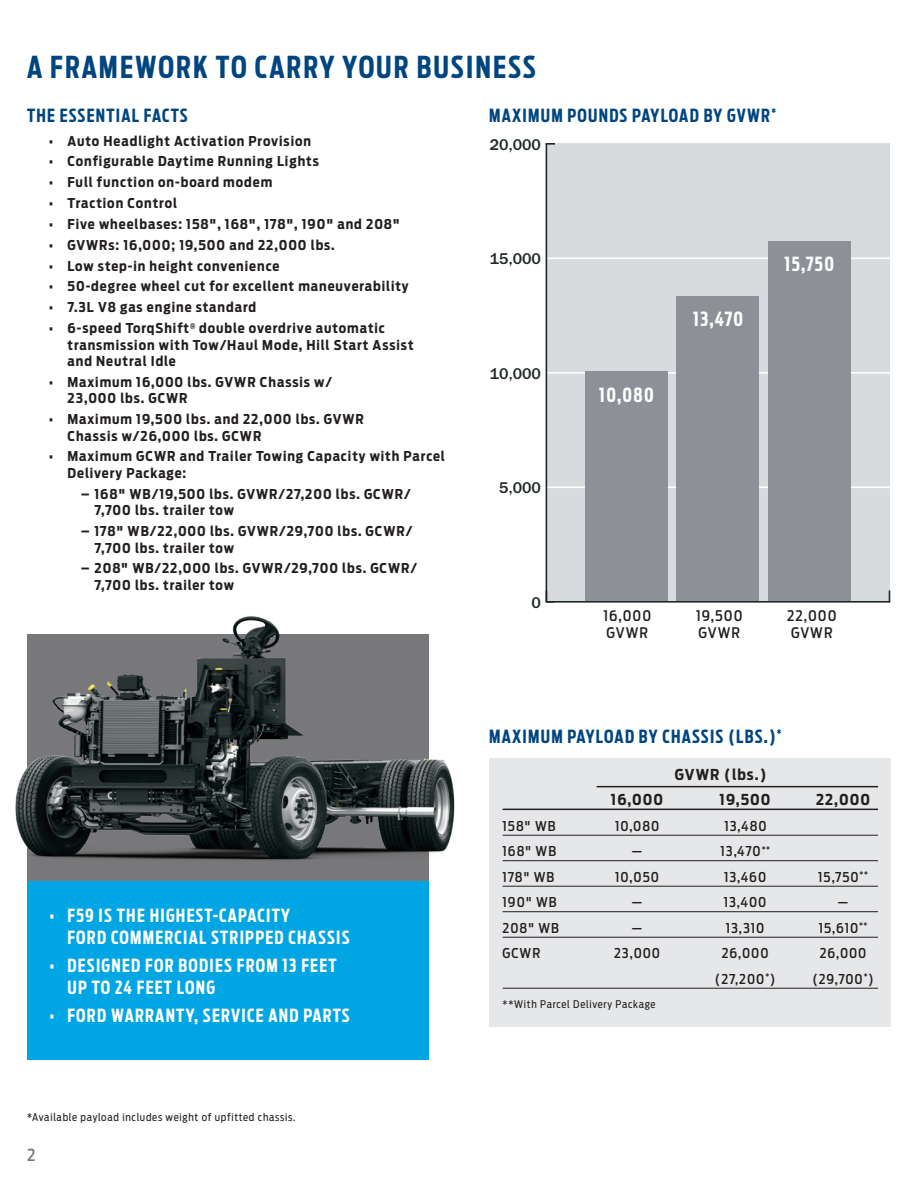
<style>
.page{position:relative;width:918px;height:1188px;background:#fff}
.page>*{position:absolute;margin:0;border:0;box-sizing:border-box;transform-origin:0 0}
.t1{font:700 30px "Ford Antenna Extra Cond";letter-spacing:.07em;color:#01457f}
.t2{font:700 19.35px "Ford Antenna Extra Cond";letter-spacing:.07em;color:#fff}
.t3{font:700 18px/21.6px "Ford Antenna Extra Cond";letter-spacing:.07em;color:#fff}
.t4{font:700 18px "Ford Antenna Extra Cond";letter-spacing:.07em;color:#01457f}
.t5{font:500 16.5px "Ford Antenna Cond";color:#787779}
.t6{font:500 16.05px "ITC Franklin Gothic Std";color:#1f2626}
.t7{font:700 15px "Ford Antenna Cond";letter-spacing:.07em;color:#231f20}
.t8{font:500 14.55px "Ford Antenna Cond";letter-spacing:.07em;color:#231f20}
.t9{font:700 13.5px/16.5px "Ford Antenna Cond";letter-spacing:.07em;color:#231f20}
.t10{font:500 13.5px "Ford Antenna Cond";letter-spacing:.07em;color:#231f20}
.t11{font:10.5px "Ford Antenna Cond";letter-spacing:.07em;color:#231f20}
</style>
<div class="page">
<div style="left:27px;top:881px;width:402px;height:178px;background:#00a5e3"></div>
<div style="left:489px;top:758px;width:402px;height:269px;background:#e6e7e9"></div>
<div style="left:546px;top:143px;width:344px;height:459px;background:#d8dbdd"></div>
<hr style="left:547px;top:487px;width:343px;height:1px;background:#fff">
<hr style="left:547px;top:372px;width:343px;height:2px;background:#fff">
<hr style="left:547px;top:258px;width:343px;height:1px;background:#fff">
<div style="left:768px;top:241px;width:83px;height:361px;background:#8d9097"></div>
<div style="left:677px;top:296px;width:82px;height:306px;background:#8d9097"></div>
<div style="left:585px;top:371px;width:83px;height:231px;background:#8d9097"></div>
<hr style="left:546px;top:601px;width:343px;height:2px;background:#1f2626">
<svg style="left:889px;top:590px;width:1px;height:13px"></svg>
<hr style="left:546px;top:144px;width:1px;height:458px;background:#1f2626">
<svg style="left:546px;top:590px;width:9px;height:13px"></svg>
<svg style="left:546px;top:143px;width:9px;height:2px"></svg>
<hr style="left:503px;top:835px;width:375px;height:1px;background:#231f20">
<hr style="left:503px;top:860px;width:375px;height:1px;background:#231f20">
<hr style="left:503px;top:886px;width:375px;height:1px;background:#231f20">
<hr style="left:503px;top:911px;width:375px;height:1px;background:#231f20">
<hr style="left:503px;top:937px;width:375px;height:1px;background:#231f20">
<hr style="left:503px;top:988px;width:375px;height:1px;background:#231f20">
<hr style="left:503px;top:809px;width:375px;height:1px;background:#231f20">
<hr style="left:597px;top:786px;width:281px;height:1px;background:#231f20">
<img style="left:15px;top:616px;width:440px;height:263px">
<h1 class="t1" style="left:27px;top:41px;width:510px">A FRAMEWORK TO CARRY YOUR BUSINESS</h1>
<h3 class="t4" style="left:27px;top:100px;width:162px">THE ESSENTIAL FACTS</h3>
<p class="t9" style="left:49px;top:131px;width:264px">• Auto Headlight Activation Provision</p>
<p class="t9" style="left:49px;top:152px;width:272px">• Configurable Daytime Running Lights</p>
<p class="t9" style="left:49px;top:172px;width:225px">• Full function on-board modem</p>
<p class="t9" style="left:49px;top:193px;width:130px">• Traction Control</p>
<p class="t9" style="left:49px;top:214px;width:353px">• Five wheelbases: 158", 168", 178", 190" and 208"</p>
<p class="t9" style="left:49px;top:235px;width:288px">• GVWRs: 16,000; 19,500 and 22,000 lbs.</p>
<p class="t9" style="left:49px;top:256px;width:232px">• Low step-in height convenience</p>
<p class="t9" style="left:49px;top:277px;width:361px">• 50-degree wheel cut for excellent maneuverability</p>
<p class="t9" style="left:49px;top:297px;width:209px">• 7.3L V8 gas engine standard</p>
<p class="t9" style="left:68px;top:318px;width:348px;text-indent:-19px">• 6-speed TorqShift<sup>®</sup> double overdrive automatic transmission with Tow/Haul Mode, Hill Start Assist and Neutral Idle</p>
<p class="t9" style="left:68px;top:372px;width:266px;text-indent:-19px">• Maximum 16,000 lbs. GVWR Chassis w/<br>23,000 lbs. GCWR</p>
<p class="t9" style="left:68px;top:409px;width:298px;text-indent:-19px">• Maximum 19,500 lbs. and 22,000 lbs. GVWR<br>Chassis w/26,000 lbs. GCWR</p>
<p class="t9" style="left:68px;top:447px;width:379px;text-indent:-19px">• Maximum GCWR and Trailer Towing Capacity with Parcel<br>Delivery Package:</p>
<p class="t9" style="left:95px;top:484px;width:318px;text-indent:-14px">– 168" WB/19,500 lbs. GVWR/27,200 lbs. GCWR/<br>7,700 lbs. trailer tow</p>
<p class="t9" style="left:95px;top:521px;width:320px;text-indent:-14px">– 178" WB/22,000 lbs. GVWR/29,700 lbs. GCWR/<br>7,700 lbs. trailer tow</p>
<p class="t9" style="left:95px;top:559px;width:324px;text-indent:-14px">– 208" WB/22,000 lbs. GVWR/29,700 lbs. GCWR/<br>7,700 lbs. trailer tow</p>
<h3 class="t4" style="left:489px;top:100px;width:288px">MAXIMUM POUNDS PAYLOAD BY GVWR<sup>*</sup></h3>
<p class="t6" style="left:490px;top:136px;width:53px">20,000</p>
<p class="t6" style="left:490px;top:250px;width:53px">15,000</p>
<p class="t6" style="left:490px;top:365px;width:53px">10,000</p>
<p class="t6" style="left:499px;top:479px;width:43px">5,000</p>
<h2 class="t2" style="left:599px;top:378px;width:56px">10,080</h2>
<h2 class="t2" style="left:693px;top:302px;width:51px">13,470</h2>
<h2 class="t2" style="left:785px;top:247px;width:51px">15,750</h2>
<p class="t6" style="left:532px;top:594px;width:11px">0</p>
<p class="t8" style="left:604px;top:604px;width:49px">16,000</p>
<p class="t8" style="left:696px;top:604px;width:48px">19,500</p>
<p class="t8" style="left:787px;top:604px;width:51px">22,000</p>
<p class="t8" style="left:607px;top:620px;width:43px">GVWR</p>
<p class="t8" style="left:699px;top:620px;width:43px">GVWR</p>
<p class="t8" style="left:791px;top:620px;width:43px">GVWR</p>
<h3 class="t4" style="left:489px;top:721px;width:294px">MAXIMUM PAYLOAD BY CHASSIS (LBS.)<sup>*</sup></h3>
<p class="t7" style="left:675px;top:761px;width:93px">GVWR (lbs.)</p>
<h3 class="t3" style="left:68px;top:903px;width:284px;text-indent:-18px">• F59 IS THE HIGHEST-CAPACITY<br>FORD COMMERCIAL STRIPPED CHASSIS</h3>
<h3 class="t3" style="left:68px;top:953px;width:270px;text-indent:-18px">• DESIGNED FOR BODIES FROM 13 FEET<br>UP TO 24 FEET LONG</h3>
<h3 class="t3" style="left:50px;top:1003px;width:302px">• FORD WARRANTY, SERVICE AND PARTS</h3>
<p class="t11" style="left:27px;top:1108px;width:270px">*Available payload includes weight of upfitted chassis.</p>
<p class="t5" style="left:27px;top:1141px;width:10px">2</p>
<p class="t7" style="left:611px;top:786px;width:54px">16,000</p>
<p class="t7" style="left:720px;top:786px;width:52px">19,500</p>
<p class="t7" style="left:816px;top:786px;width:55px">22,000</p>
<p class="t10" style="left:503px;top:814px;width:55px">158" WB</p>
<p class="t10" style="left:615px;top:814px;width:46px">10,080</p>
<p class="t10" style="left:725px;top:814px;width:44px">13,480</p>
<p class="t10" style="left:503px;top:839px;width:55px">168" WB</p>
<p class="t10" style="left:632px;top:839px;width:12px">—</p>
<p class="t10" style="left:721px;top:839px;width:51px">13,470<sup>**</sup></p>
<p class="t10" style="left:503px;top:865px;width:53px">178" WB</p>
<p class="t10" style="left:615px;top:865px;width:45px">10,050</p>
<p class="t10" style="left:724px;top:865px;width:44px">13,460</p>
<p class="t10" style="left:818px;top:865px;width:51px">15,750<sup>**</sup></p>
<p class="t10" style="left:503px;top:890px;width:56px">190" WB</p>
<p class="t10" style="left:632px;top:890px;width:12px">—</p>
<p class="t10" style="left:724px;top:890px;width:44px">13,400</p>
<p class="t10" style="left:838px;top:890px;width:12px">—</p>
<p class="t10" style="left:503px;top:916px;width:58px">208" WB</p>
<p class="t10" style="left:632px;top:916px;width:12px">—</p>
<p class="t10" style="left:726px;top:916px;width:40px">13,310</p>
<p class="t10" style="left:819px;top:916px;width:50px">15,610<sup>**</sup></p>
<p class="t10" style="left:503px;top:941px;width:39px">GCWR</p>
<p class="t10" style="left:614px;top:941px;width:47px">23,000</p>
<p class="t10" style="left:722px;top:941px;width:48px">26,000</p>
<p class="t10" style="left:820px;top:941px;width:48px">26,000</p>
<p class="t10" style="left:715px;top:967px;width:62px">(27,200<sup>*</sup>)</p>
<p class="t10" style="left:812px;top:967px;width:63px">(29,700<sup>*</sup>)</p>
<p class="t11" style="left:503px;top:995px;width:154px">**With Parcel Delivery Package</p>
</div>
